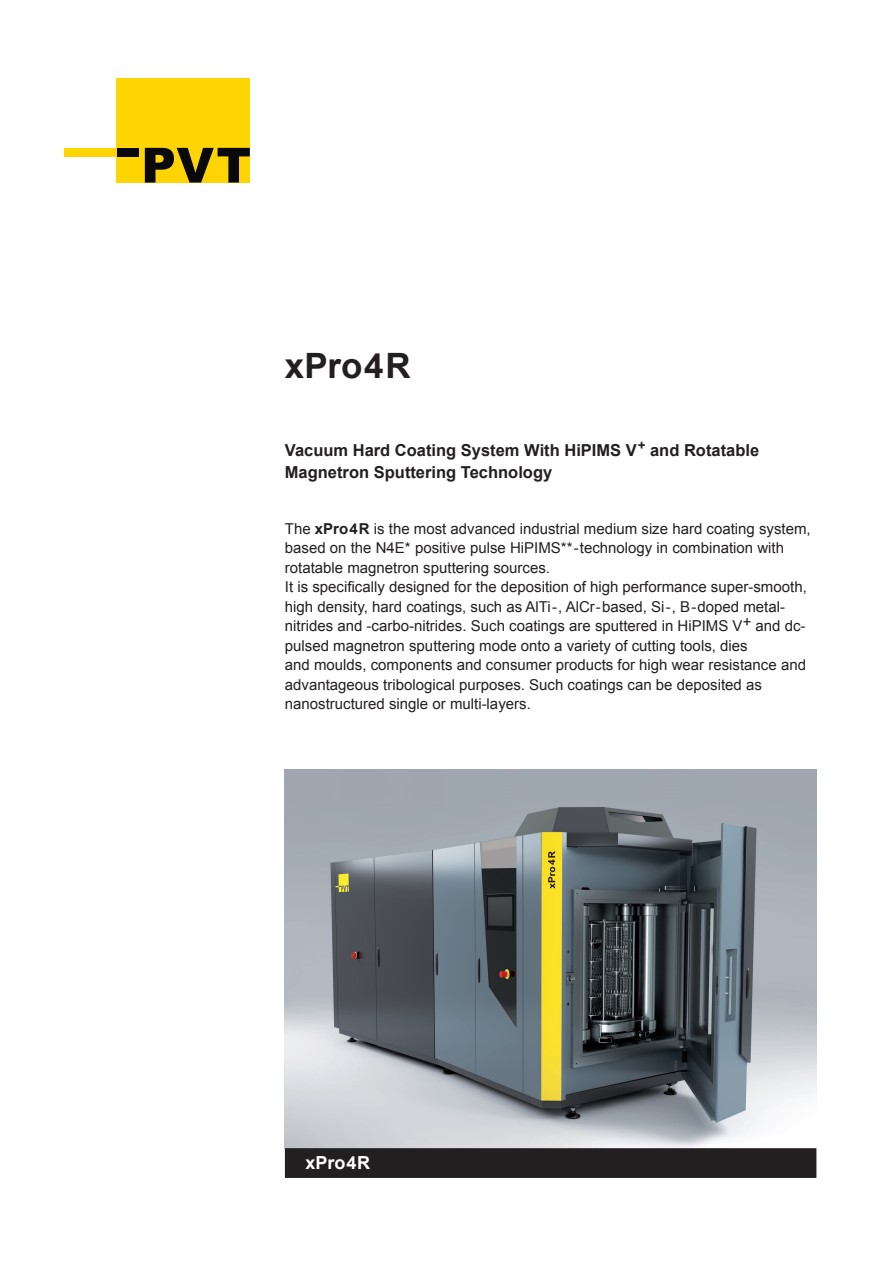
<style>
.page{position:relative;width:893px;height:1263px;background:#fff}
.page>*{position:absolute;margin:0;border:0;box-sizing:border-box;transform-origin:0 0}
.überschrift_groß{font:700 34.95px "Arial";color:#231f20}
.t1{font:700 18px "Arial";color:#fff}
.überschrift_klein{font:700 16.5px/22.5px "Arial";color:#231f20}
.fließtext_regular{font:15px/19.5px "Arial";color:#231f20}
.s1{font-weight:700}
</style>
<div class="page">
<div style="left:117px;top:78px;width:133px;height:105px;background:#fed503"></div>
<svg style="left:145px;top:148px;width:105px;height:35px"></svg>
<div style="left:117px;top:148px;width:22px;height:8px;background:#08080d"></div>
<div style="left:64px;top:148px;width:53px;height:8px;background:#fed503"></div>
<img style="left:285px;top:770px;width:531px;height:378px">
<div style="left:285px;top:1148px;width:531px;height:30px;background:#231f20"></div>
<p class="überschrift_groß" style="left:285px;top:342px;width:127px">xPro4R</p>
<p class="überschrift_klein" style="left:285px;top:439px;width:476px">Vacuum Hard Coating System With HiPIMS V<sup>+</sup> and Rotatable<br>Magnetron Sputtering Technology</p>
<p class="fließtext_regular" style="left:285px;top:519px;width:527px">The <span class="s1">xPro4R</span> is the most advanced industrial medium size hard coating system, based on the N4E* positive pulse HiPIMS**-technology in combination with rotatable magnetron sputtering sources.</p>
<p class="fließtext_regular" style="left:285px;top:577px;width:523px">It is specifically designed for the deposition of high performance super-smooth, high density, hard coatings, such as AlTi-, AlCr-based, Si-, B-doped metal&shy;nitrides and -carbo-nitrides. Such coatings are sputtered in HiPIMS V+ and dc&shy;pulsed magnetron sputtering mode onto a variety of cutting tools, dies<br>and moulds, components and consumer products for high wear resistance and advantageous tribological purposes. Such coatings can be deposited as nanostructured single or multi-layers.</p>
<p class="t1" style="left:305px;top:1150px;width:66px">xPro4R</p>
</div>
